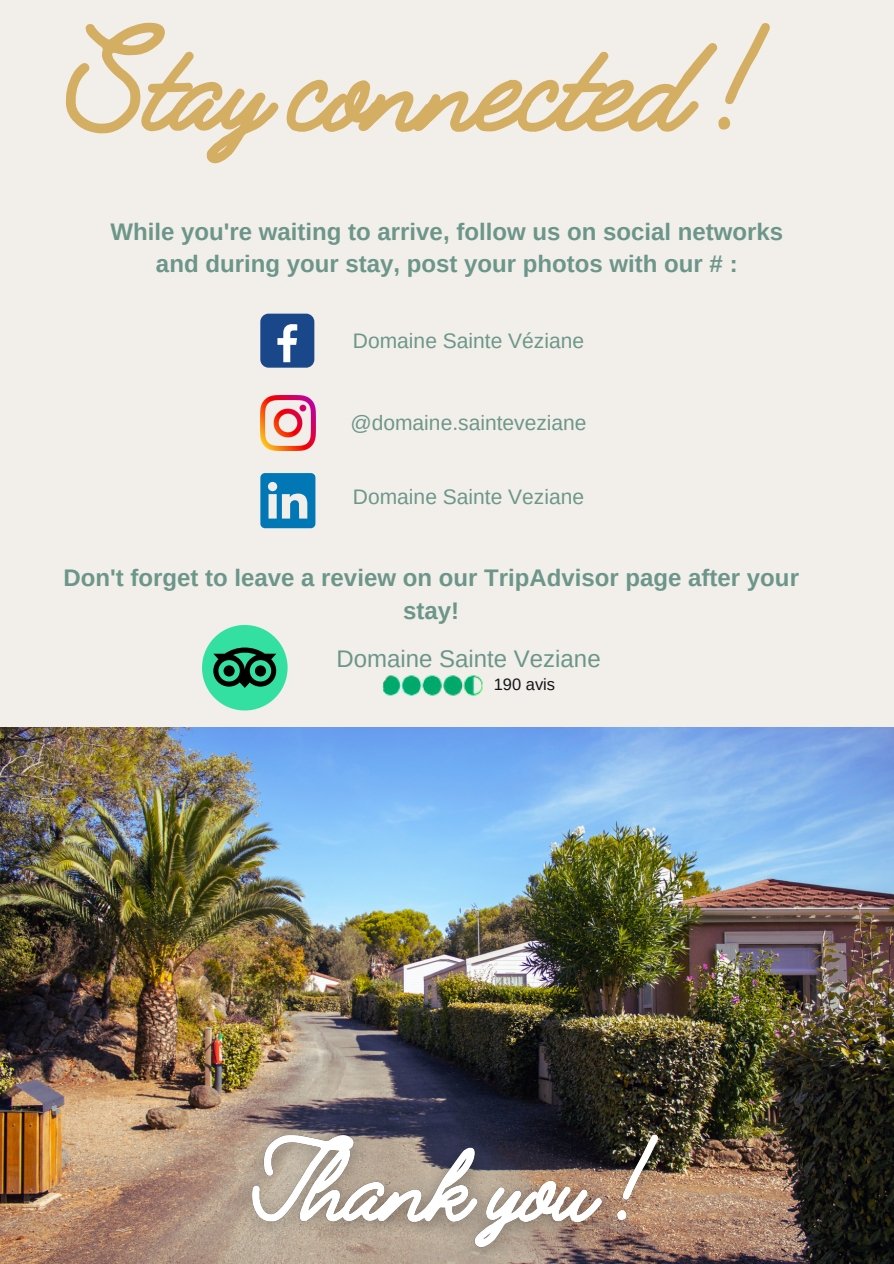
<style>
.page{position:relative;width:894px;height:1264px;background:#fff}
.page>*{position:absolute;margin:0;border:0;box-sizing:border-box;transform-origin:0 0}
.t1{font:700 150.45px "Jimmy Script";color:#d3ae63}
.t2{font:700 24px/32.7px "Arimo";color:#6c968a;text-align:center}
.t3{font:24px "Arimo";color:#6c968a}
.t4{font:21px "Arimo";color:#6d978a}
.t5{font:16.5px "Arimo";color:#141419}
</style>
<div class="page">
<div style="left:0;top:0;width:893px;height:1263px;background:#f2efea"></div>
<img style="left:0;top:727px;width:893px;height:536px">
<div style="left:260px;top:313px;width:54px;height:54px;background:#1a4789;border-radius:8px"></div>
<svg style="left:277px;top:324px;width:20px;height:38px"></svg>
<img style="left:260px;top:395px;width:55px;height:56px">
<div style="left:202px;top:625px;width:85px;height:85px;background:#34e0a1;border-radius:50%"></div>
<svg style="left:213px;top:647px;width:63px;height:41px"></svg>
<svg style="left:260px;top:473px;width:55px;height:55px"></svg>
<img style="left:382px;top:675px;width:101px;height:21px">
<img style="left:223px;top:1106px;width:463px;height:157px">
<p class="t1" style="left:66px;top:-13px;width:680px">Stay connected!</p>
<h5 class="t2" style="left:110px;top:215px;width:674px">While you're waiting to arrive, follow us on social networks and during your stay, post your photos with our # :</h5>
<p class="t4" style="left:353px;top:328px;width:233px">Domaine Sainte Véziane</p>
<h5 class="t4" style="left:350px;top:411px;width:237px">@domaine.sainteveziane</h5>
<h3 class="t4" style="left:353px;top:485px;width:233px">Domaine Sainte Veziane</h3>
<p class="t2" style="left:63px;top:561px;width:736px">Don't forget to leave a review on our TripAdvisor page after your stay!</p>
<h5 class="t3" style="left:336px;top:645px;width:266px">Domaine Sainte Veziane</h5>
<p class="t5" style="left:493px;top:675px;width:63px">190 avis</p>
</div>
